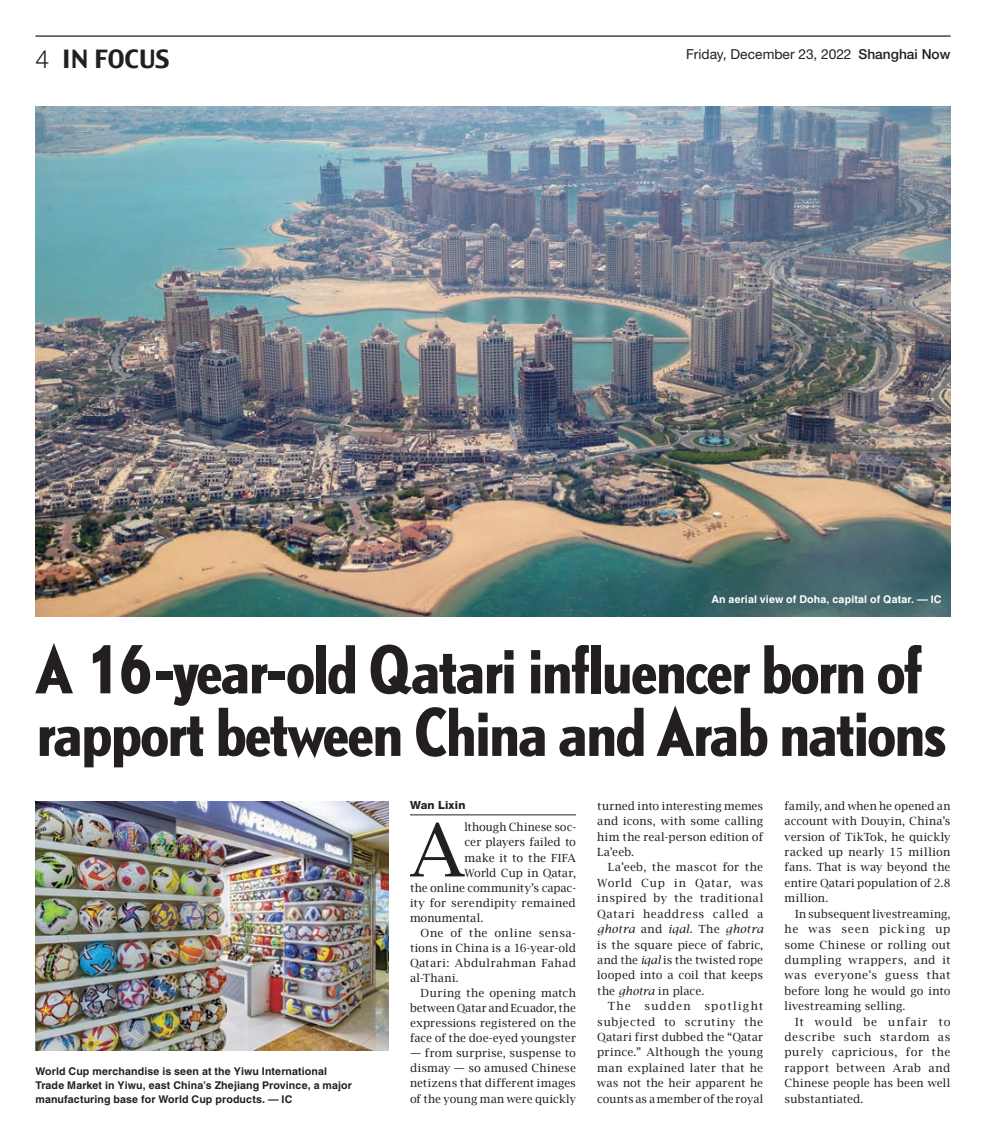
<style>
.page{position:relative;width:986px;height:1138px;background:#fff}
.page>*{position:absolute;margin:0;border:0;box-sizing:border-box;transform-origin:0 0}
._0_intro-drop{font:73.5px "Lucida Bright";color:#231f20}
._0_head2{font:700 condensed 61.25px/62.5px "DTL Nobel T";letter-spacing:-.05em;color:#231f20}
.t1{font:25px "Charcoal";color:#231f20}
.t2{font:13.75px "Helvetica Neue LT Std";color:#231f20}
._0_body{font:11.25px/15.4px "Lucida Bright";letter-spacing:.01em;color:#231f20;text-align:justify}
._0_intro-drop-2{font:11.25px "Lucida Bright";letter-spacing:.005em;color:#231f20}
._0_intro-drop-3{font:11.25px "Lucida Bright";letter-spacing:.025em;color:#231f20}
._0_byline{font:800 11.25px "Helvetica Neue LT Std";letter-spacing:.015em;color:#231f20}
._1_caption{font:700 10.62px/13.8px "Helvetica LT Std";letter-spacing:.01em;color:#231f20}
._1_caption-2{font:700 10.62px "Helvetica LT Std";letter-spacing:.01em;color:#fff}
.s1{font-family:"Helvetica Neue LT Std";font-weight:300}
.s2{font-weight:500}
.s3{font-style:italic}
</style>
<div class="page">
<hr style="left:35px;top:35px;width:915px;height:2px;background:#231f20">
<img style="left:35px;top:801px;width:353px;height:249px">
<img style="left:35px;top:106px;width:915px;height:511px">
<hr style="left:410px;top:814px;width:165px;height:1px;background:#231f20">
<p class="t1" style="left:35px;top:43px;width:136px"><span class="s1">4</span> IN FOCUS</p>
<p class="t2" style="left:686px;top:46px;width:266px">Friday, December 23, 2022 <span class="s2">Shanghai Now</span></p>
<p class="_1_caption-2" style="left:711px;top:592px;width:231px">An aerial view of Doha, capital of Qatar. — IC</p>
<p class="_0_head2" style="left:35px;top:635px;width:911px">A 16-year-old Qatari influencer born of rapport between China and Arab nations</p>
<p class="_1_caption" style="left:35px;top:1064px;width:318px">World Cup merchandise is seen at the Yiwu International<br>Trade Market in Yiwu, east China’s Zhejiang Province, a major manufacturing base for World Cup products. — IC</p>
<p class="_0_byline" style="left:410px;top:798px;width:57px">Wan Lixin</p>
<p class="_0_intro-drop" style="left:410px;top:808px;width:56px">A</p>
<p class="_0_intro-drop-2" style="left:464px;top:821px;width:113px">lthough Chinese soc-</p>
<p class="_0_intro-drop-2" style="left:464px;top:836px;width:113px">cer players failed to</p>
<p class="_0_intro-drop-2" style="left:464px;top:851px;width:113px">make it to the FIFA</p>
<p class="_0_intro-drop-2" style="left:464px;top:866px;width:113px">World Cup in Qatar,</p>
<p class="_0_intro-drop-2" style="left:410px;top:881px;width:167px">the online community’s capac-</p>
<p class="_0_intro-drop-3" style="left:410px;top:896px;width:167px">ity for serendipity remained</p>
<p class="_0_intro-drop-2" style="left:410px;top:911px;width:75px">monumental.</p>
<p class="_0_body" style="left:410px;top:925px;width:167px;line-height:15px;text-indent:11px">One of the online sensa&shy;tions in China is a 16-year-old Qatari: Abdulrahman Fahad al-Thani.</p>
<p class="_0_body" style="left:410px;top:985px;width:167px;line-height:15px;text-indent:11px">During the opening match between Qatar and Ecuador, the expressions registered on the face of the doe-eyed youngster</p>
<p class="_0_body" style="left:410px;top:1045px;width:167px;line-height:15px">— from surprise, suspense to dismay — so amused Chinese netizens that different images of the young man were quickly</p>
<p class="_0_body" style="left:597px;top:798px;width:167px">turned into interesting memes and icons, with some calling him the real-person edition of La’eeb.</p>
<p class="_0_body" style="left:597px;top:859px;width:167px;text-indent:11px">La’eeb, the mascot for the World Cup in Qatar, was inspired by the traditional Qatari headdress called a <span class="s3">ghotra</span> and <span class="s3">iqal</span>. The <span class="s3">ghotra </span>is the square piece of fabric, and the <span class="s3">iqal</span> is the twisted rope looped into a coil that keeps the <span class="s3">ghotra</span> in place.</p>
<p class="_0_body" style="left:597px;top:998px;width:167px;text-indent:11px">The sudden spotlight subjected to scrutiny the Qatari first dubbed the “Qatar prince.” Although the young man explained later that he was not the heir apparent he counts as a member of the royal</p>
<p class="_0_body" style="left:784px;top:798px;width:167px">family, and when he opened an account with Douyin, China’s version of TikTok, he quickly racked up nearly 15 million fans. That is way beyond the entire Qatari population of 2.8 million.</p>
<p class="_0_body" style="left:784px;top:906px;width:167px;text-indent:11px">In subsequent livestreaming, he was seen picking up some Chinese or rolling out dumpling wrappers, and it was everyone’s guess that before long he would go into livestreaming selling.</p>
<p class="_0_body" style="left:784px;top:1013px;width:167px;text-indent:11px">It would be unfair to describe such stardom as purely capricious, for the rapport between Arab and Chinese people has been well substantiated.</p>
</div>
